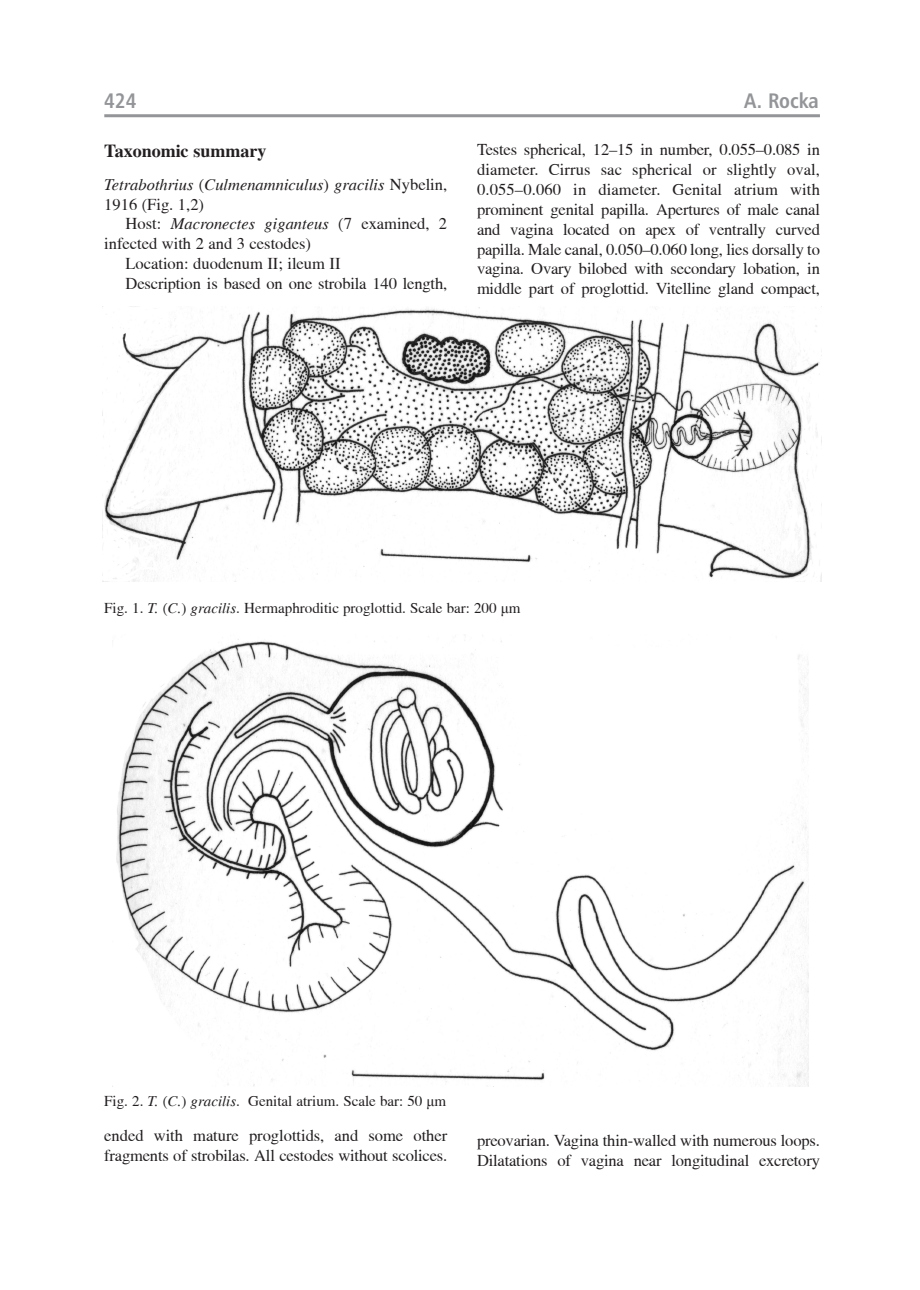
<style>
.page{position:relative;width:920px;height:1290px;background:#fff}
.page>*{position:absolute;margin:0;border:0;box-sizing:border-box;transform-origin:0 0}
.t1{font:21px "Humnst 777 Cn PL Bold A";color:#939598}
.t2{font:700 18px "Toronto";color:#231f20}
.t3{font:16.5px/19.8px "Toronto";letter-spacing:-.01em;color:#231f20}
.t4{font:italic 16.5px/19.8px "Toronto";color:#231f20}
.t5{font:15px "Toronto";color:#231f20}
.s1{font-style:normal}
.s2{font-style:italic}
.s3{font-family:"Times New Roman"}
</style>
<div class="page">
<hr style="left:104px;top:114px;width:716px;height:3px;background:#939598">
<img style="left:103px;top:307px;width:718px;height:275px">
<img style="left:112px;top:635px;width:696px;height:452px">
<p class="t1" style="left:104px;top:88px;width:34px">424</p>
<p class="t1" style="left:744px;top:88px;width:76px">A. Rocka</p>
<p class="t2" style="left:104px;top:140px;width:164px">Taxonomic summary</p>
<p class="t4" style="left:104px;top:174px;width:344px">Tetrabothrius <span class="s1">(</span>Culmenamniculus<span class="s1">)</span> gracilis <span class="s1">Nybelin,<br>1916 (Fig. 1,2)</span></p>
<p class="t4" style="left:126px;top:214px;width:323px"><span class="s1">Host:</span> Macronectes giganteus <span class="s1">(7 examined, 2</span></p>
<p class="t3" style="left:104px;top:234px;width:208px">infected with 2 and 3 cestodes)</p>
<p class="t3" style="left:126px;top:254px;width:216px">Location: duodenum II; ileum II</p>
<p class="t3" style="left:126px;top:273px;width:323px">Description is based on one strobila 140 length,</p>
<p class="t3" style="left:477px;top:140px;width:344px;text-align:justify">Testes spherical, 12–15 in number, 0.055–0.085 in diameter. Cirrus sac spherical or slightly oval, 0.055–0.060 in diameter. Genital atrium with prominent genital papilla. Apertures of male canal and vagina located on apex of ventrally curved papilla. Male canal, 0.050–0.060 long, lies dorsally to vagina. Ovary bilobed with secondary lobation, in middle part of proglottid. Vitelline gland compact,</p>
<p class="t5" style="left:104px;top:599px;width:418px">Fig. 1. <span class="s2">T.</span> (<span class="s2">C.</span>) <span class="s2">gracilis</span>. Hermaphroditic proglottid. Scale bar: 200 <span class="s3">μ</span>m</p>
<p class="t5" style="left:104px;top:1093px;width:343px">Fig. 2. <span class="s2">T.</span> (<span class="s2">C.</span>) <span class="s2">gracilis</span>. Genital atrium. Scale bar: 50 <span class="s3">μ</span>m</p>
<p class="t3" style="left:104px;top:1125px;width:344px">ended with mature proglottids, and some other fragments of strobilas. All cestodes without scolices.</p>
<p class="t3" style="left:477px;top:1131px;width:344px">preovarian. Vagina thin-walled with numerous loops.<br>Dilatations of vagina near longitudinal excretory</p>
</div>
